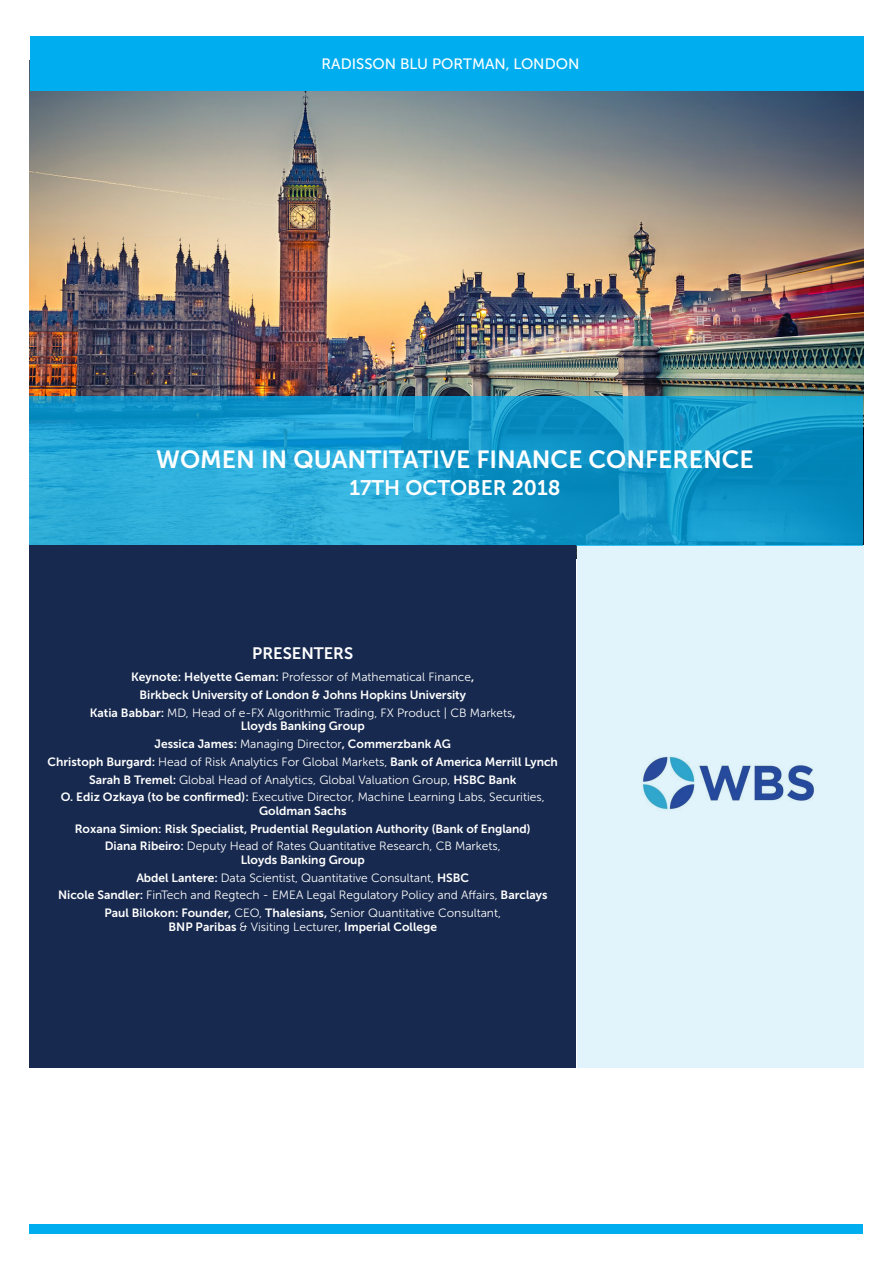
<style>
.page{position:relative;width:893px;height:1263px;background:#fff}
.page>*{position:absolute;margin:0;border:0;box-sizing:border-box;transform-origin:0 0}
.t1{font:24.75px "Museo Sans 700";color:#fff}
.t2{font:21px "Museo Sans 700";color:#fff}
.t3{font:16.5px "Museo Sans 700";color:#fff}
.t4{font:15px "Museo Sans 500";color:#fff}
.t5{font:12px/13.5px "Museo Sans 300";color:#fff;text-align:center}
.t6{font:12px/13.5px "Museo Sans 700";color:#fff;text-align:center}
.s1{font-family:"Museo Sans 700"}
.s2{font-family:"Museo Sans 300"}
</style>
<div class="page">
<img style="left:30px;top:90px;width:833px;height:468px">
<div style="left:577px;top:546px;width:286px;height:522px;background:#e1f4fc"></div>
<img style="left:641px;top:756px;width:174px;height:54px">
<svg style="left:30px;top:396px;width:833px;height:150px;background:#1b9ece"></svg>
<div style="left:30px;top:36px;width:833px;height:54px;background:#00aeef"></div>
<div style="left:30px;top:1224px;width:833px;height:9px;background:#00aeef"></div>
<div style="left:30px;top:546px;width:546px;height:522px;background:#17294e"></div>
<p class="t4" style="left:322px;top:55px;width:259px">RADISSON BLU PORTMAN, LONDON</p>
<p class="t1" style="left:156px;top:446px;width:599px">WOMEN IN QUANTITATIVE FINANCE CONFERENCE</p>
<p class="t2" style="left:349px;top:476px;width:213px">17TH OCTOBER 2018</p>
<p class="t3" style="left:252px;top:644px;width:103px">PRESENTERS</p>
<p class="t5" style="left:131px;top:671px;width:344px"><span class="s1">Keynote: Helyette Geman:</span> Professor of Mathematical Finance<span class="s1">,</span></p>
<p class="t6" style="left:139px;top:688px;width:328px">Birkbeck University of London &amp; Johns Hopkins University</p>
<p class="t5" style="left:90px;top:706px;width:427px"><span class="s1">Katia Babbar:</span> MD, Head of e-FX Algorithmic Trading, FX Product | CB Markets<span class="s1">,<br>Lloyds Banking Group</span></p>
<p class="t6" style="left:155px;top:737px;width:298px">Jessica James: <span class="s2">Managing Director</span>, Commerzbank AG</p>
<p class="t6" style="left:48px;top:755px;width:512px">Christoph Burgard: <span class="s2">Head of Risk Analytics For Global Markets,</span> Bank of America Merrill Lynch</p>
<p class="t5" style="left:89px;top:773px;width:429px"><span class="s1">Sarah B Tremel:</span> Global Head of Analytics, Global Valuation Group, <span class="s1">HSBC Bank</span></p>
<p class="t5" style="left:61px;top:791px;width:485px"><span class="s1">O. Ediz Ozkaya (to be confirmed):</span> Executive Director, Machine Learning Labs, Securities,<br><span class="s1">Goldman Sachs</span></p>
<p class="t6" style="left:75px;top:822px;width:457px">Roxana Simion: Risk Specialist, Prudential Regulation Authority (Bank of England)</p>
<p class="t5" style="left:105px;top:840px;width:397px"><span class="s1">Diana Ribeiro:</span> Deputy Head of Rates Quantitative Research, CB Markets,<br><span class="s1">Lloyds Banking Group</span></p>
<p class="t5" style="left:136px;top:871px;width:334px"><span class="s1">Abdel Lantere:</span> Data Scientist, Quantitative Consultant, <span class="s1">HSBC</span></p>
<p class="t5" style="left:58px;top:889px;width:491px"><span class="s1">Nicole Sandler:</span> FinTech and Regtech - EMEA Legal Regulatory Policy and Affairs, <span class="s1">Barclays</span></p>
<p class="t6" style="left:104px;top:906px;width:398px">Paul Bilokon: Founder, <span class="s2">CEO,</span> Thalesians, <span class="s2">Senior Quantitative Consultant,<br></span>BNP Paribas <span class="s2">&amp; Visiting Lecturer,</span> Imperial College</p>
</div>
